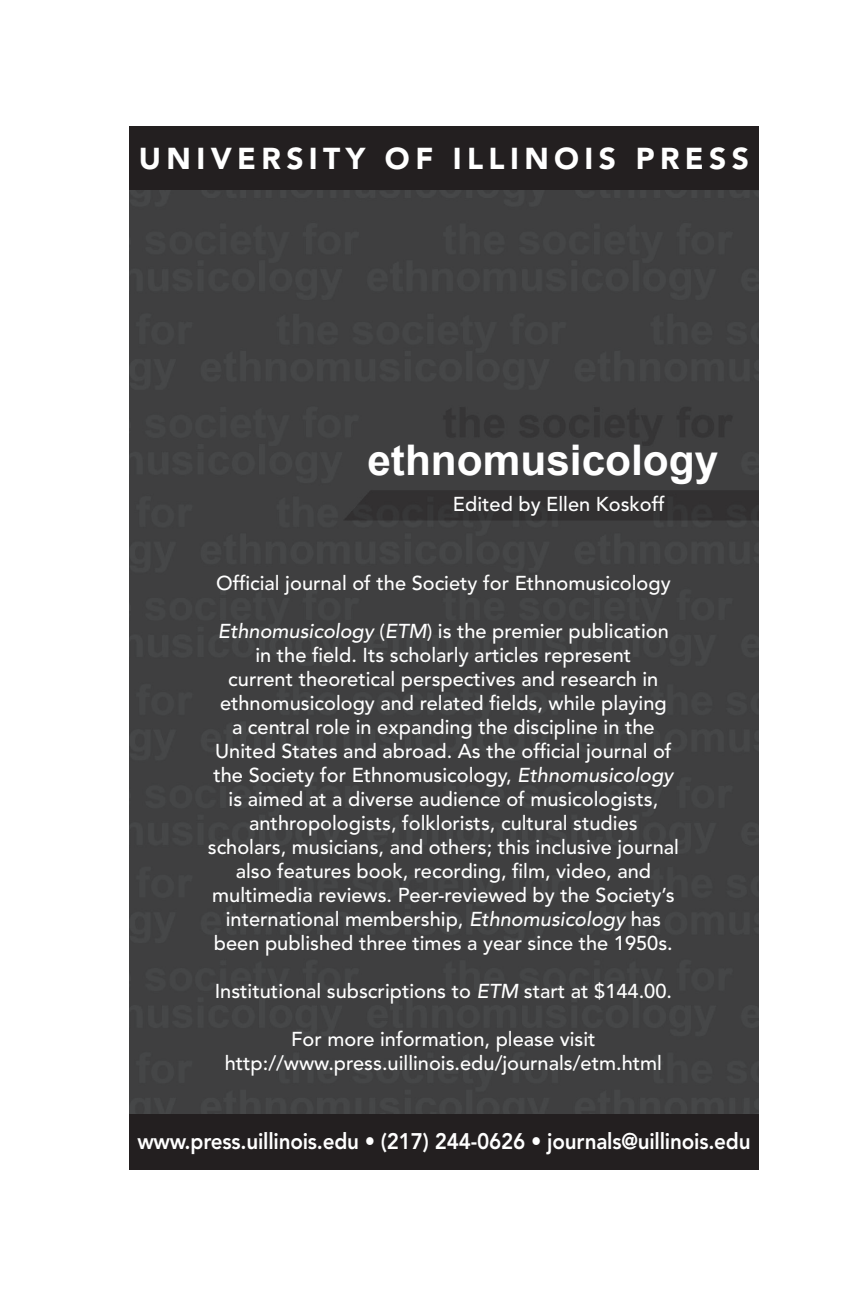
<style>
.page{position:relative;width:864px;height:1296px;background:#fff}
.page>*{position:absolute;margin:0;border:0;box-sizing:border-box;transform-origin:0 0}
.t1{font:700 42.2px "Arial";color:#fff}
.t2{font:900 30px "Avenir LT Std";letter-spacing:.18em;color:#fff}
.t3{font:800 22.4px "Avenir LT Std";letter-spacing:-.01em;color:#fff;scale:.92 1}
.t4{font:500 20px/24px "Avenir LT Std";color:#fff;text-align:center}
.s1{font-style:italic}
</style>
<div class="page">
<div style="left:129px;top:190px;width:630px;height:924px;background:#3f3f40"></div>
<div style="left:129px;top:126px;width:630px;height:64px;background:#231f20"></div>
<div style="left:129px;top:1114px;width:630px;height:56px;background:#231f20"></div>
<h2 class="t2" style="left:139px;top:140px;width:612px">UNIVERSITY OF ILLINOIS PRESS</h2>
<h1 class="t1" style="left:367px;top:432px;width:352px">ethnomusicology</h1>
<p class="t4" style="left:453px;top:492px;width:213px">Edited by Ellen Koskoff</p>
<p class="t4" style="left:216px;top:571px;width:456px">Official journal of the Society for Ethnomusicology</p>
<p class="t4" style="left:208px;top:619px;width:473px"><span class="s1">Ethnomusicology</span> (<span class="s1">ETM</span>) is the premier publication in the field. Its scholarly articles represent<br>current theoretical perspectives and research in ethnomusicology and related fields, while playing<br>a central role in expanding the discipline in the United States and abroad. As the official journal of the Society for Ethnomusicology, <span class="s1">Ethnomusicology </span>is aimed at a diverse audience of musicologists, anthropologists, folklorists, cultural studies scholars, musicians, and others; this inclusive journal also features book, recording, film, video, and multimedia reviews. Peer-reviewed by the Society’s international membership, <span class="s1">Ethnomusicology</span> has been published three times a year since the 1950s.</p>
<p class="t4" style="left:215px;top:980px;width:459px">Institutional subscriptions to <span class="s1">ETM</span> start at $144.00.</p>
<p class="t4" style="left:225px;top:1028px;width:439px">For more information, please visit http://www.press.uillinois.edu/journals/etm.html</p>
<p class="t3" style="left:137px;top:1128px;width:668px">www.press.uillinois.edu • (217) 244-0626 • journals@uillinois.edu</p>
</div>
